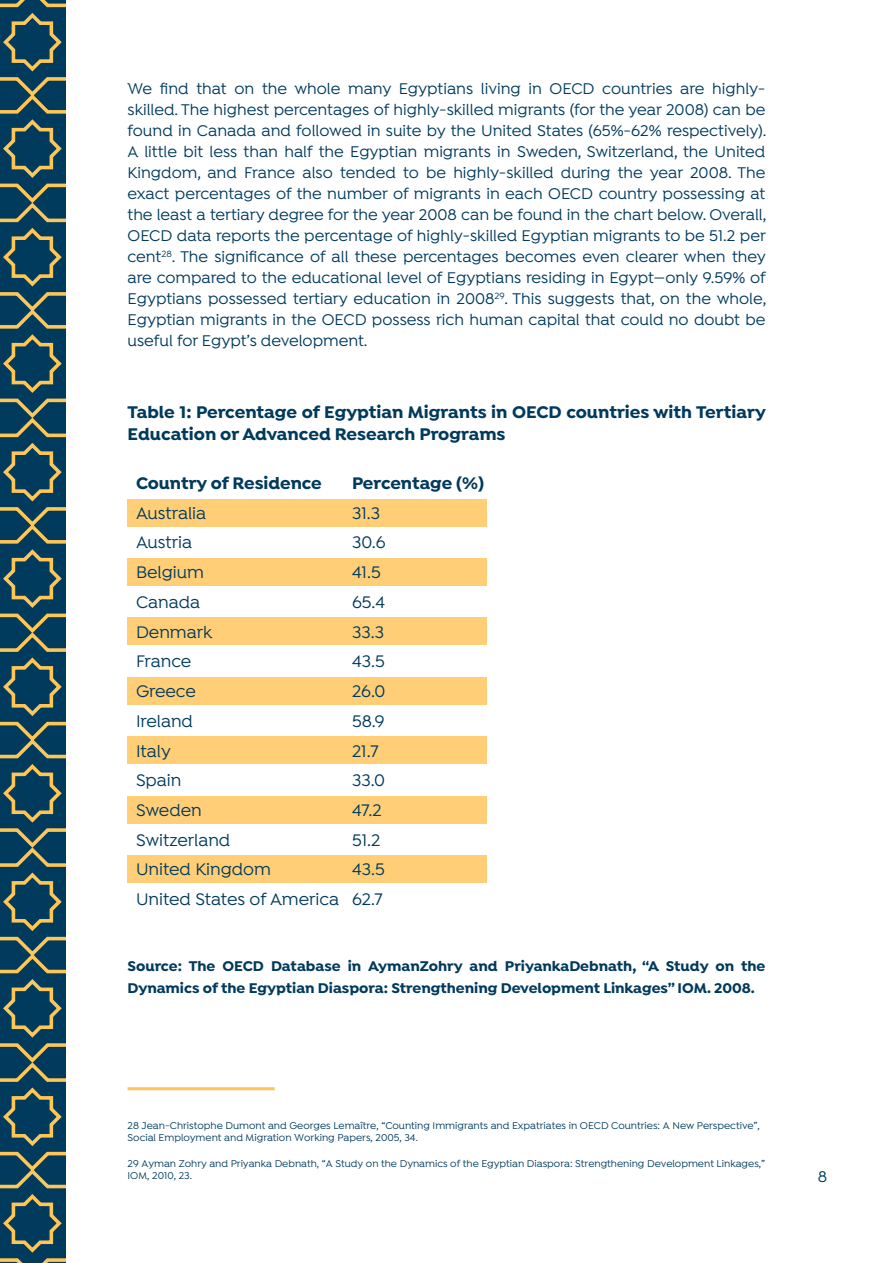
<style>
.page{position:relative;width:893px;height:1263px;background:#fff}
.page>*{position:absolute;margin:0;border:0;box-sizing:border-box;transform-origin:0 0}
.Paragraph_Style__all{font:700 18px/21.6px "Isidora";color:#003a5d}
.Paragraph_Style__all-2{font:500 17.85px "Isidora";color:#003a5d}
.Paragraph_Style__all-3{font:700 17.85px "Isidora";color:#003a5d}
.Paragraph_Style__all-4{font:500 16.5px/21px "Isidora";color:#003a5d;text-align:justify}
.Paragraph_Style__all-5{font:700 15px/21.6px "Isidora";color:#003a5d}
.Footnote{font:500 10.5px/12.6px "Isidora";color:#003a5d}
</style>
<div class="page">
<svg style="left:0;top:0;width:66px;height:1263px;background:#2b525b"></svg>
<div style="left:128px;top:499px;width:359px;height:28px;background:#ffce76"></div>
<div style="left:128px;top:558px;width:359px;height:28px;background:#ffce76"></div>
<div style="left:128px;top:617px;width:359px;height:28px;background:#ffce76"></div>
<div style="left:128px;top:678px;width:359px;height:27px;background:#ffce76"></div>
<div style="left:128px;top:737px;width:359px;height:27px;background:#ffce76"></div>
<div style="left:128px;top:796px;width:359px;height:27px;background:#ffce76"></div>
<div style="left:128px;top:855px;width:359px;height:27px;background:#ffce76"></div>
<hr style="left:128px;top:1087px;width:147px;height:3px;background:#ffc459">
<p class="Paragraph_Style__all-4" style="left:128px;top:79px;width:640px">We find that on the whole many Egyptians living in OECD countries are highly&shy;skilled. The highest percentages of highly-skilled migrants (for the year 2008) can be found in Canada and followed in suite by the United States (65%-62% respectively).<br>A little bit less than half the Egyptian migrants in Sweden, Switzerland, the United Kingdom, and France also tended to be highly-skilled during the year 2008. The exact percentages of the number of migrants in each OECD country possessing at the least a tertiary degree for the year 2008 can be found in the chart below. Overall, OECD data reports the percentage of highly-skilled Egyptian migrants to be 51.2 per cent<sup>28</sup>. The significance of all these percentages becomes even clearer when they are compared to the educational level of Egyptians residing in Egypt—only 9.59% of Egyptians possessed tertiary education in 2008<sup>29</sup>. This suggests that, on the whole, Egyptian migrants in the OECD possess rich human capital that could no doubt be useful for Egypt’s development.</p>
<p class="Paragraph_Style__all" style="left:128px;top:402px;width:640px">Table 1: Percentage of Egyptian Migrants in OECD countries with Tertiary<br>Education or Advanced Research Programs</p>
<p class="Paragraph_Style__all-3" style="left:136px;top:472px;width:187px">Country of Residence</p>
<p class="Paragraph_Style__all-3" style="left:352px;top:472px;width:134px">Percentage (%)</p>
<p class="Paragraph_Style__all-2" style="left:136px;top:503px;width:72px">Australia</p>
<p class="Paragraph_Style__all-2" style="left:352px;top:503px;width:30px">31.3</p>
<p class="Paragraph_Style__all-2" style="left:136px;top:532px;width:58px">Austria</p>
<p class="Paragraph_Style__all-2" style="left:352px;top:532px;width:35px">30.6</p>
<p class="Paragraph_Style__all-2" style="left:136px;top:562px;width:70px">Belgium</p>
<p class="Paragraph_Style__all-2" style="left:352px;top:562px;width:30px">41.5</p>
<p class="Paragraph_Style__all-2" style="left:136px;top:592px;width:66px">Canada</p>
<p class="Paragraph_Style__all-2" style="left:352px;top:592px;width:35px">65.4</p>
<p class="Paragraph_Style__all-2" style="left:136px;top:622px;width:78px">Denmark</p>
<p class="Paragraph_Style__all-2" style="left:352px;top:622px;width:34px">33.3</p>
<p class="Paragraph_Style__all-2" style="left:136px;top:651px;width:57px">France</p>
<p class="Paragraph_Style__all-2" style="left:352px;top:651px;width:34px">43.5</p>
<p class="Paragraph_Style__all-2" style="left:136px;top:681px;width:61px">Greece</p>
<p class="Paragraph_Style__all-2" style="left:352px;top:681px;width:35px">26.0</p>
<p class="Paragraph_Style__all-2" style="left:136px;top:711px;width:58px">Ireland</p>
<p class="Paragraph_Style__all-2" style="left:352px;top:711px;width:34px">58.9</p>
<p class="Paragraph_Style__all-2" style="left:136px;top:740px;width:36px">Italy</p>
<p class="Paragraph_Style__all-2" style="left:352px;top:740px;width:28px">21.7</p>
<p class="Paragraph_Style__all-2" style="left:136px;top:770px;width:47px">Spain</p>
<p class="Paragraph_Style__all-2" style="left:352px;top:770px;width:35px">33.0</p>
<p class="Paragraph_Style__all-2" style="left:136px;top:800px;width:67px">Sweden</p>
<p class="Paragraph_Style__all-2" style="left:352px;top:800px;width:31px">47.2</p>
<p class="Paragraph_Style__all-2" style="left:136px;top:830px;width:96px">Switzerland</p>
<p class="Paragraph_Style__all-2" style="left:352px;top:830px;width:30px">51.2</p>
<p class="Paragraph_Style__all-2" style="left:136px;top:859px;width:136px">United Kingdom</p>
<p class="Paragraph_Style__all-2" style="left:352px;top:859px;width:34px">43.5</p>
<p class="Paragraph_Style__all-2" style="left:136px;top:889px;width:248px">United States of America 62.7</p>
<p class="Paragraph_Style__all-5" style="left:128px;top:956px;width:639px">Source: The OECD Database in AymanZohry and PriyankaDebnath, “A Study on the<br>Dynamics of the Egyptian Diaspora: Strengthening Development Linkages” IOM. 2008.</p>
<p class="Footnote" style="left:128px;top:1120px;width:634px">28 Jean-Christophe Dumont and Georges Lemaître, “Counting Immigrants and Expatriates in OECD Countries: A New Perspective”,<br>Social Employment and Migration Working Papers, 2005, 34.</p>
<p class="Footnote" style="left:128px;top:1157px;width:639px">29 Ayman Zohry and Priyanka Debnath, “A Study on the Dynamics of the Egyptian Diaspora: Strengthening Development Linkages,”<br>IOM, 2010, 23.</p>
<p class="Paragraph_Style__all-4" style="left:818px;top:1167px;width:11px">8</p>
</div>
